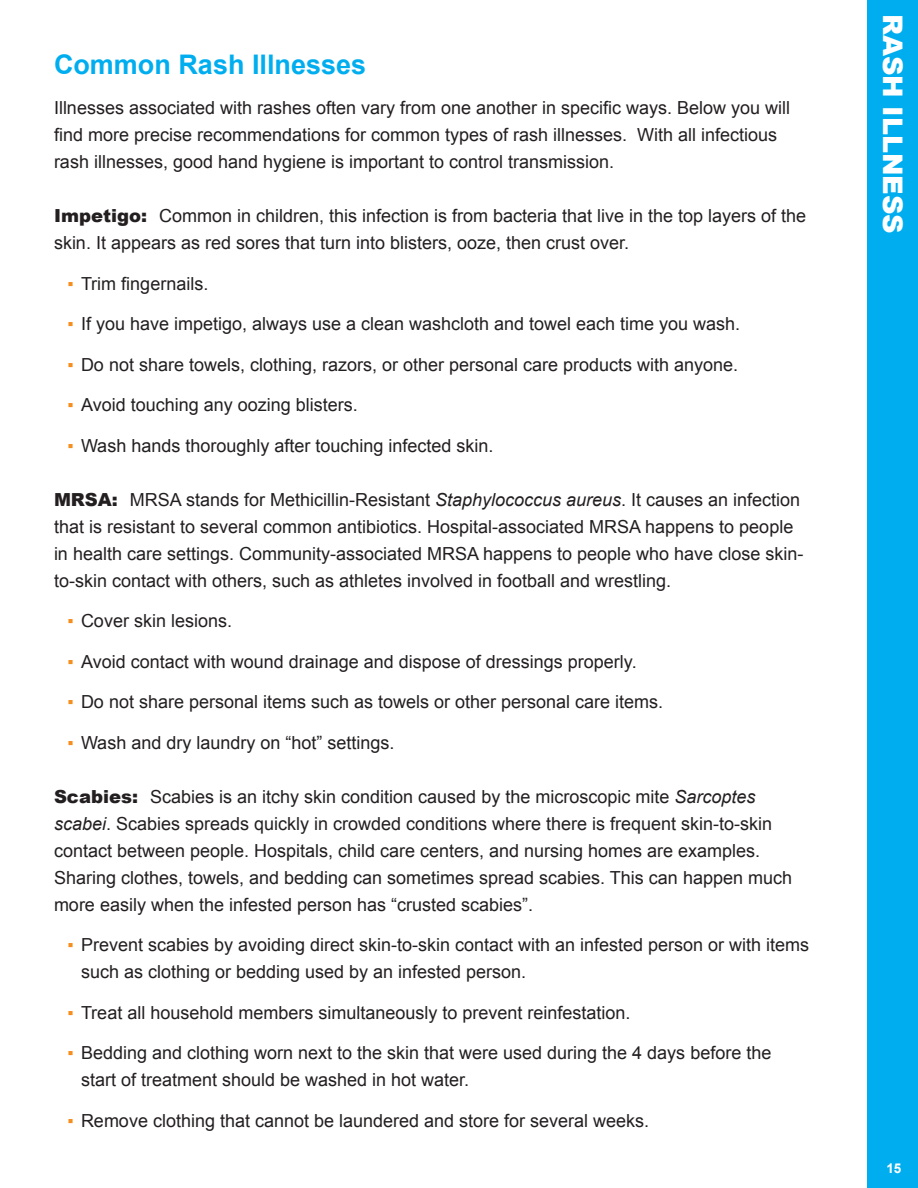
<style>
.page{position:relative;width:918px;height:1188px;background:#fff}
.page>*{position:absolute;margin:0;border:0;box-sizing:border-box;transform-origin:0 0}
.Subhead_Cyan{font:700 27px "Arial";color:#00aeef}
.t1{font:900 27px "Arial";color:#fff}
.Bullets{font:18px/27px "Arial";color:#231f20}
.t2{font:700 13.5px "Arial";color:#fff}
.s1{font-weight:900}
.s2{color:#f68e1e}
.s3{font-style:italic}
</style>
<div class="page">
<div style="left:867px;top:0;width:51px;height:1188px;background:#00aeef"></div>
<p class="Subhead_Cyan" style="left:54px;top:46px;width:314px">Common Rash Illnesses</p>
<p class="Bullets" style="left:54px;top:95px;width:738px">Illnesses associated with rashes often vary from one another in specific ways. Below you will find more precise recommendations for common types of rash illnesses. With all infectious rash illnesses, good hand hygiene is important to control transmission.</p>
<p class="Bullets" style="left:54px;top:203px;width:754px"><span class="s1">Impetigo:</span> Common in children, this infection is from bacteria that live in the top layers of the skin. It appears as red sores that turn into blisters, ooze, then crust over.</p>
<p class="Bullets" style="left:68px;top:270px;width:142px"><span class="s2">▪</span> Trim fingernails.</p>
<p class="Bullets" style="left:68px;top:311px;width:674px"><span class="s2">▪</span> If you have impetigo, always use a clean washcloth and towel each time you wash.</p>
<p class="Bullets" style="left:68px;top:351px;width:672px"><span class="s2">▪</span> Do not share towels, clothing, razors, or other personal care products with anyone.</p>
<p class="Bullets" style="left:68px;top:392px;width:292px"><span class="s2">▪</span> Avoid touching any oozing blisters.</p>
<p class="Bullets" style="left:68px;top:432px;width:428px"><span class="s2">▪</span> Wash hands thoroughly after touching infected skin.</p>
<p class="Bullets" style="left:54px;top:486px;width:751px"><span class="s1">MRSA:</span> MRSA stands for Methicillin-Resistant <span class="s3">Staphylococcus aureus</span>. It causes an infection that is resistant to several common antibiotics. Hospital-associated MRSA happens to people in health care settings. Community-associated MRSA happens to people who have close skin&shy;to-skin contact with others, such as athletes involved in football and wrestling.</p>
<p class="Bullets" style="left:68px;top:608px;width:166px"><span class="s2">▪</span> Cover skin lesions.</p>
<p class="Bullets" style="left:68px;top:648px;width:571px"><span class="s2">▪</span> Avoid contact with wound drainage and dispose of dressings properly.</p>
<p class="Bullets" style="left:68px;top:689px;width:597px"><span class="s2">▪</span> Do not share personal items such as towels or other personal care items.</p>
<p class="Bullets" style="left:68px;top:729px;width:328px"><span class="s2">▪</span> Wash and dry laundry on “hot” settings.</p>
<p class="Bullets" style="left:54px;top:783px;width:740px"><span class="s1">Scabies:</span> Scabies is an itchy skin condition caused by the microscopic mite <span class="s3">Sarcoptes scabei</span>. Scabies spreads quickly in crowded conditions where there is frequent skin-to-skin contact between people. Hospitals, child care centers, and nursing homes are examples.<br>Sharing clothes, towels, and bedding can sometimes spread scabies. This can happen much more easily when the infested person has “crusted scabies”.</p>
<p class="Bullets" style="left:81px;top:932px;width:730px;text-indent:-14px"><span class="s2">▪</span> Prevent scabies by avoiding direct skin-to-skin contact with an infested person or with items such as clothing or bedding used by an infested person.</p>
<p class="Bullets" style="left:68px;top:999px;width:565px"><span class="s2">▪</span> Treat all household members simultaneously to prevent reinfestation.</p>
<p class="Bullets" style="left:81px;top:1040px;width:692px;text-indent:-14px"><span class="s2">▪</span> Bedding and clothing worn next to the skin that were used during the 4 days before the start of treatment should be washed in hot water.</p>
<p class="Bullets" style="left:68px;top:1107px;width:583px"><span class="s2">▪</span> Remove clothing that cannot be laundered and store for several weeks.</p>
<p class="t1" style="left:912px;top:14px;width:222px;rotate:90deg">RASH ILLNESS</p>
<p class="t2" style="left:886px;top:1160px;width:17px">15</p>
</div>
